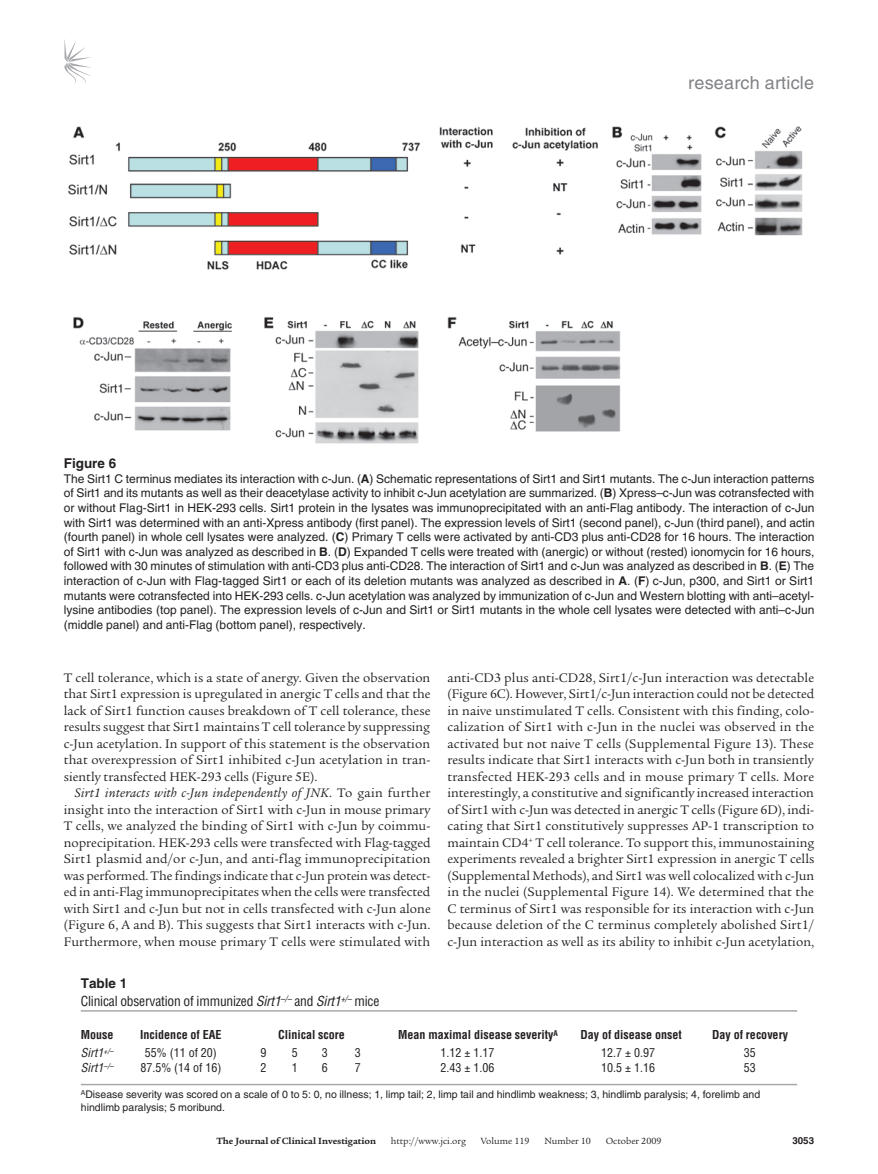
<style>
.page{position:relative;width:878px;height:1174px;background:#fff}
.page>*{position:absolute;margin:0;border:0;box-sizing:border-box;transform-origin:0 0}
.t1{font:18px "Helvetica LT Std";letter-spacing:.01em;color:#808285}
.t2{font:13.5px/16.5px "Legacy Serif Std";letter-spacing:.005em;color:#231f20;text-align:justify}
.t3{font:condensed 13.5px/18px "Helvetica LT Std";letter-spacing:-.015em;color:#231f20}
.t4{font:700 13.5px "Helvetica LT Std";color:#231f20}
.t5{font:12px/14.7px "Helvetica LT Std";color:#231f20;text-align:justify}
.t6{font:700 condensed 12px "Helvetica LT Std";color:#231f20}
.t7{font:condensed 12px "Helvetica LT Std";color:#231f20}
.t8{font:italic condensed 12px "Helvetica LT Std";color:#231f20}
.t9{font:10.5px/13.2px "Helvetica LT Std";color:#231f20}
.t10{font:9.75px "Legacy Serif Std";color:#231f20}
.t11{font:700 9.75px "Legacy Serif Std";color:#231f20}
.t12{font:700 9.75px "Helvetica LT Std";color:#231f20}
.s1{font-weight:700}
.s2{font-style:italic}
.s3{font-weight:700;font-stretch:normal}
</style>
<div class="page">
<svg style="left:64px;top:39px;width:27px;height:45px"></svg>
<img style="left:68px;top:126px;width:735px;height:318px">
<hr style="left:81px;top:1010px;width:716px;height:1px;background:#a8a9ad">
<hr style="left:81px;top:1083px;width:716px;height:2px;background:#a8a9ad">
<h1 class="t1" style="left:688px;top:72px;width:127px">research article</h1>
<p class="t4" style="left:64px;top:455px;width:54px">Figure 6</p>
<p class="t5" style="left:64px;top:471px;width:752px">The Sirt1 C terminus mediates its interaction with c-Jun. (<span class="s1">A</span>) Schematic representations of Sirt1 and Sirt1 mutants. The c-Jun interaction patterns of Sirt1 and its mutants as well as their deacetylase activity to inhibit c-Jun acetylation are summarized. (<span class="s1">B</span>) Xpress–c-Jun was cotransfected with or without Flag-Sirt1 in HEK-293 cells. Sirt1 protein in the lysates was immunoprecipitated with an anti-Flag antibody. The interaction of c-Jun with Sirt1 was determined with an anti-Xpress antibody (first panel). The expression levels of Sirt1 (second panel), c-Jun (third panel), and actin (fourth panel) in whole cell lysates were analyzed. (<span class="s1">C</span>) Primary T cells were activated by anti-CD3 plus anti-CD28 for 16 hours. The interaction of Sirt1 with c-Jun was analyzed as described in <span class="s1">B</span>. (<span class="s1">D</span>) Expanded T cells were treated with (anergic) or without (rested) ionomycin for 16 hours, followed with 30 minutes of stimulation with anti-CD3 plus anti-CD28. The interaction of Sirt1 and c-Jun was analyzed as described in <span class="s1">B</span>. (<span class="s1">E</span>) The interaction of c-Jun with Flag-tagged Sirt1 or each of its deletion mutants was analyzed as described in <span class="s1">A</span>. (<span class="s1">F</span>) c-Jun, p300, and Sirt1 or Sirt1 mutants were cotransfected into HEK-293 cells. c-Jun acetylation was analyzed by immunization of c-Jun and Western blotting with anti–acetyl&shy;lysine antibodies (top panel). The expression levels of c-Jun and Sirt1 or Sirt1 mutants in the whole cell lysates were detected with anti–c-Jun (middle panel) and anti-Flag (bottom panel), respectively.</p>
<p class="t2" style="left:64px;top:669px;width:368px">T cell tolerance, which is a state of anergy. Given the observation that Sirt1 expression is upregulated in anergic T cells and that the lack of Sirt1 function causes breakdown of T cell tolerance, these results suggest that Sirt1 maintains T cell tolerance by suppressing c-Jun acetylation. In support of this statement is the observation that overexpression of Sirt1 inhibited c-Jun acetylation in tran&shy;siently transfected HEK-293 cells (Figure 5E).</p>
<p class="t2" style="left:64px;top:785px;width:368px;text-indent:11px"><span class="s2">Sirt1 interacts with c-Jun independently of JNK</span>. To gain further insight into the interaction of Sirt1 with c-Jun in mouse primary T cells, we analyzed the binding of Sirt1 with c-Jun by coimmu&shy;noprecipitation. HEK-293 cells were transfected with Flag-tagged Sirt1 plasmid and/or c-Jun, and anti-flag immunoprecipitation was performed. The findings indicate that c-Jun protein was detect&shy;ed in anti-Flag immunoprecipitates when the cells were transfected with Sirt1 and c-Jun but not in cells transfected with c-Jun alone (Figure 6, A and B). This suggests that Sirt1 interacts with c-Jun.<br>Furthermore, when mouse primary T cells were stimulated with</p>
<p class="t2" style="left:447px;top:669px;width:368px">anti-CD3 plus anti-CD28, Sirt1/c-Jun interaction was detectable (Figure 6C). However, Sirt1/c-Jun interaction could not be detected in naive unstimulated T cells. Consistent with this finding, colo&shy;calization of Sirt1 with c-Jun in the nuclei was observed in the activated but not naive T cells (Supplemental Figure 13). These results indicate that Sirt1 interacts with c-Jun both in transiently transfected HEK-293 cells and in mouse primary T cells. More interestingly, a constitutive and significantly increased interaction of Sirt1 with c-Jun was detected in anergic T cells (Figure 6D), indi&shy;cating that Sirt1 constitutively suppresses AP-1 transcription to maintain CD4<sup>+</sup> T cell tolerance. To support this, immunostaining experiments revealed a brighter Sirt1 expression in anergic T cells (Supplemental Methods), and Sirt1 was well colocalized with c-Jun in the nuclei (Supplemental Figure 14). We determined that the C terminus of Sirt1 was responsible for its interaction with c-Jun because deletion of the C terminus completely abolished Sirt1/ c-Jun interaction as well as its ability to inhibit c-Jun acetylation,</p>
<p class="t3" style="left:81px;top:974px;width:300px"><span class="s3">Table 1<br></span>Clinical observation of immunized <span class="s2">Sirt1</span><sup>–/–</sup> and <span class="s2">Sirt1</span><sup>+/–</sup> mice</p>
<p class="t6" style="left:81px;top:1027px;width:34px">Mouse</p>
<p class="t6" style="left:140px;top:1027px;width:83px">Incidence of EAE</p>
<p class="t6" style="left:278px;top:1027px;width:68px">Clinical score</p>
<p class="t6" style="left:398px;top:1027px;width:161px">Mean maximal disease severity<sup>A</sup></p>
<p class="t6" style="left:580px;top:1027px;width:103px">Day of disease onset</p>
<p class="t6" style="left:712px;top:1027px;width:77px">Day of recovery</p>
<p class="t8" style="left:81px;top:1045px;width:34px">Sirt1<sup>+/–</sup></p>
<p class="t7" style="left:145px;top:1045px;width:74px">55% (11 of 20)</p>
<p class="t7" style="left:260px;top:1045px;width:7px">9</p>
<p class="t7" style="left:292px;top:1045px;width:7px">5</p>
<p class="t7" style="left:322px;top:1045px;width:7px">3</p>
<p class="t7" style="left:355px;top:1045px;width:7px">3</p>
<p class="t7" style="left:440px;top:1045px;width:55px">1.12 ± 1.17</p>
<p class="t7" style="left:601px;top:1045px;width:55px">12.7 ± 0.97</p>
<p class="t7" style="left:743px;top:1045px;width:13px">35</p>
<p class="t8" style="left:81px;top:1060px;width:34px">Sirt1<sup>–/–</sup></p>
<p class="t7" style="left:140px;top:1060px;width:83px">87.5% (14 of 16)</p>
<p class="t7" style="left:260px;top:1060px;width:7px">2</p>
<p class="t7" style="left:292px;top:1060px;width:7px">1</p>
<p class="t7" style="left:322px;top:1060px;width:7px">6</p>
<p class="t7" style="left:355px;top:1060px;width:7px">7</p>
<p class="t7" style="left:440px;top:1060px;width:55px">2.43 ± 1.06</p>
<p class="t7" style="left:601px;top:1060px;width:55px">10.5 ± 1.16</p>
<p class="t7" style="left:743px;top:1060px;width:13px">53</p>
<p class="t9" style="left:81px;top:1087px;width:681px"><sup>A</sup>Disease severity was scored on a scale of 0 to 5: 0, no illness; 1, limp tail; 2, limp tail and hindlimb weakness; 3, hindlimb paralysis; 4, forelimb and hindlimb paralysis; 5 moribund.</p>
<p class="t11" style="left:216px;top:1135px;width:161px">The Journal of Clinical Investigation</p>
<p class="t10" style="left:391px;top:1135px;width:77px">http://www.jci.org</p>
<p class="t10" style="left:480px;top:1135px;width:50px">Volume 119</p>
<p class="t10" style="left:544px;top:1135px;width:48px">Number 10</p>
<p class="t10" style="left:605px;top:1135px;width:57px">October 2009</p>
<p class="t12" style="left:792px;top:1134px;width:23px">3053</p>
</div>
